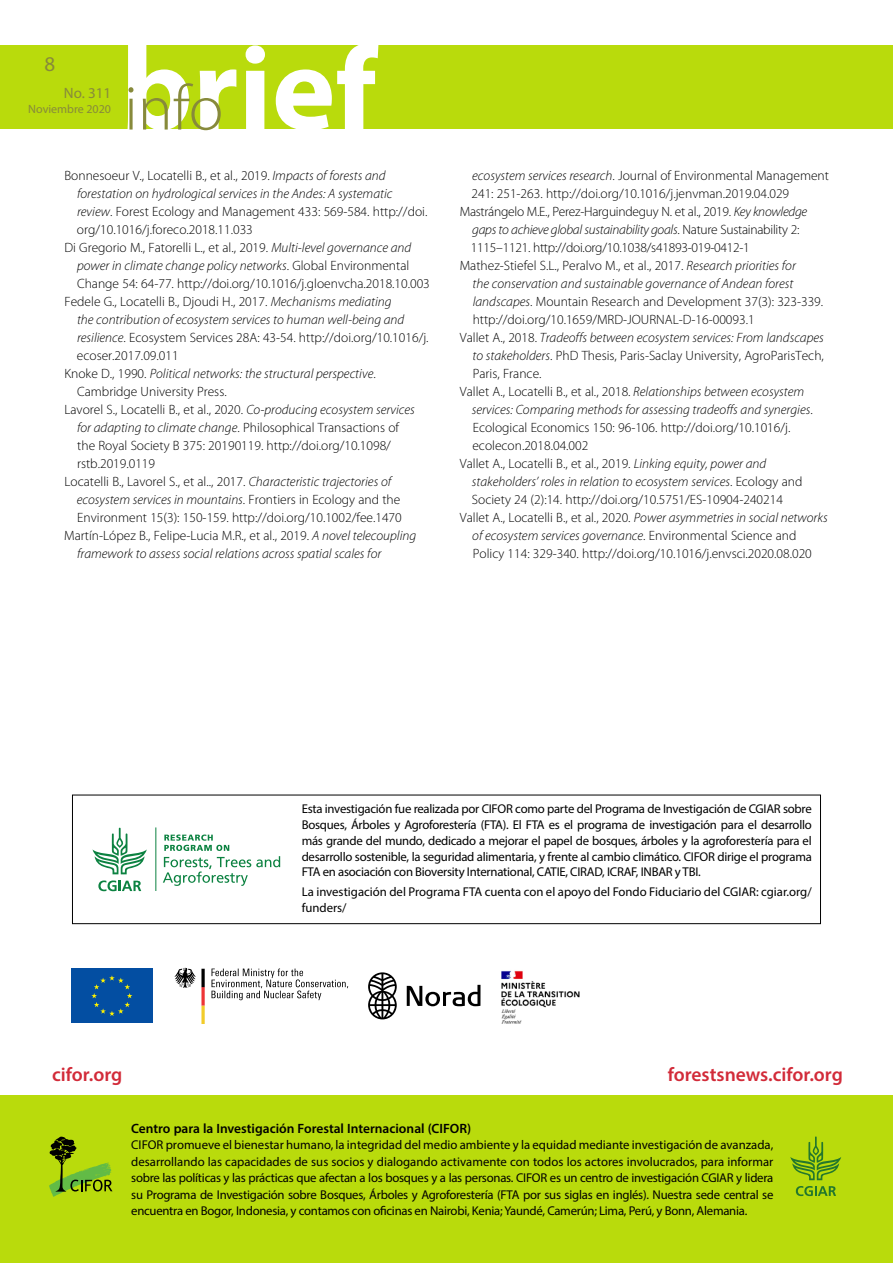
<style>
.page{position:relative;width:893px;height:1263px;background:#fff}
.page>*{position:absolute;margin:0;border:0;box-sizing:border-box;transform-origin:0 0}
.t1{font:21px "Myriad Pro";color:#878a3b}
.t2{font:600 19.5px "Myriad Pro";color:#d22b39}
.t3{font:15px "Myriad Pro";color:#878a3b}
.t4{font:300 15px "Myriad Pro";color:#878a3b}
.t5{font:300 13.5px "Myriad Pro";color:#000}
.t6{font:italic 300 13.5px "Myriad Pro";color:#000}
.t7{font:300 13.5px "Myriad Pro";letter-spacing:-.02em;color:#000}
.t8{font:italic 300 13.5px "Myriad Pro";letter-spacing:-.02em;color:#000}
.t9{font:600 13.5px "Myriad Pro";color:#000}
.t10{font:12.75px/16.5px "Myriad Pro";letter-spacing:-.02em;color:#000;text-align:justify}
.t11{font:12.75px/15.8px "Myriad Pro";color:#000}
.t12{font:12px "Myriad Pro";color:#878a3b}
.s1{font-style:italic}
.s2{font-style:normal}
</style>
<div class="page">
<div style="left:0;top:45px;width:893px;height:84px;background:#b9db0c"></div>
<svg style="left:128px;top:45px;width:250px;height:85px"></svg>
<div style="left:0;top:1096px;width:893px;height:167px;background:#b9db0c"></div>
<svg style="left:49px;top:1137px;width:63px;height:60px"></svg>
<svg style="left:790px;top:1136px;width:51px;height:44px"></svg>
<svg style="left:796px;top:1186px;width:40px;height:10px"></svg>
<div style="left:70px;top:967px;width:84px;height:57px;background:#034ea2"></div>
<svg style="left:91px;top:975px;width:41px;height:41px"></svg>
<svg style="left:174px;top:968px;width:31px;height:56px"></svg>
<svg style="left:212px;top:968px;width:136px;height:32px"></svg>
<svg style="left:407px;top:985px;width:73px;height:21px"></svg>
<svg style="left:368px;top:972px;width:29px;height:47px"></svg>
<img style="left:501px;top:970px;width:79px;height:54px">
<div style="left:72px;top:795px;width:749px;height:129px;border:1px solid #000"></div>
<svg style="left:92px;top:827px;width:55px;height:47px"></svg>
<svg style="left:98px;top:880px;width:43px;height:11px"></svg>
<svg style="left:163px;top:834px;width:117px;height:52px"></svg>
<hr style="left:156px;top:827px;width:1px;height:64px;background:#0c8241">
<h1 class="t1" style="left:45px;top:51px;width:12px">8</h1>
<p class="t4" style="left:73px;top:84px;width:39px">No. 20</p>
<p class="t12" style="left:28px;top:102px;width:84px">Noviembre 2020</p>
<p class="t3" style="left:64px;top:84px;width:49px">No. 311</p>
<p class="t5" style="left:64px;top:167px;width:323px">Bonnesoeur V., Locatelli B., et al., 2019. <span class="s1">Impacts of forests and</span></p>
<p class="t6" style="left:77px;top:185px;width:317px">forestation on hydrological services in the Andes: A systematic</p>
<p class="t5" style="left:77px;top:203px;width:352px"><span class="s1">review</span>. Forest Ecology and Management 433: 569-584. http://doi.</p>
<p class="t5" style="left:77px;top:221px;width:177px">org/10.1016/j.foreco.2018.11.033</p>
<p class="t5" style="left:64px;top:239px;width:348px">Di Gregorio M., Fatorelli L., et al., 2019. <span class="s1">Multi-level governance and</span></p>
<p class="t6" style="left:77px;top:257px;width:334px">power in climate change policy networks<span class="s2">. Global Environmental</span></p>
<p class="t5" style="left:77px;top:275px;width:354px">Change 54: 64-77. http://doi.org/10.1016/j.gloenvcha.2018.10.003</p>
<p class="t5" style="left:64px;top:293px;width:329px">Fedele G., Locatelli B., Djoudi H., 2017. <span class="s1">Mechanisms mediating</span></p>
<p class="t6" style="left:77px;top:311px;width:329px">the contribution of ecosystem services to human well-being and</p>
<p class="t5" style="left:77px;top:329px;width:353px"><span class="s1">resilience</span>. Ecosystem Services 28A: 43-54. http://doi.org/10.1016/j.</p>
<p class="t5" style="left:77px;top:347px;width:103px">ecoser.2017.09.011</p>
<p class="t6" style="left:64px;top:365px;width:313px"><span class="s2">Knoke D., 1990.</span> Political networks: the structural perspective<span class="s2">.</span></p>
<p class="t5" style="left:77px;top:383px;width:151px">Cambridge University Press.</p>
<p class="t5" style="left:64px;top:401px;width:352px">Lavorel S., Locatelli B., et al., 2020. <span class="s1">Co-producing ecosystem services</span></p>
<p class="t5" style="left:77px;top:419px;width:323px"><span class="s1">for adapting to climate change</span>. Philosophical Transactions of</p>
<p class="t5" style="left:77px;top:437px;width:315px">the Royal Society B 375: 20190119. http://doi.org/10.1098/</p>
<p class="t5" style="left:77px;top:455px;width:80px">rstb.2019.0119</p>
<p class="t5" style="left:64px;top:473px;width:328px">Locatelli B., Lavorel S., et al.., 2017. <span class="s1">Characteristic trajectories of</span></p>
<p class="t6" style="left:77px;top:491px;width:325px">ecosystem services in mountains<span class="s2">. Frontiers in Ecology and the</span></p>
<p class="t5" style="left:77px;top:509px;width:326px">Environment 15(3): 150-159. http://doi.org/10.1002/fee.1470</p>
<p class="t5" style="left:64px;top:527px;width:353px">Martín-López B., Felipe-Lucia M.R., et al., 2019. <span class="s1">A novel telecoupling</span></p>
<p class="t6" style="left:77px;top:545px;width:306px">framework to assess social relations across spatial scales for</p>
<p class="t5" style="left:472px;top:167px;width:358px"><span class="s1">ecosystem services research</span>. Journal of Environmental Management</p>
<p class="t5" style="left:471px;top:185px;width:319px">241: 251-263. http://doi.org/10.1016/j.jenvman.2019.04.029</p>
<p class="t7" style="left:460px;top:203px;width:349px">Mastrángelo M.E., Perez-Harguindeguy N. et al., 2019. <span class="s1">Key knowledge</span></p>
<p class="t8" style="left:472px;top:221px;width:329px">gaps to achieve global sustainability goals<span class="s2">. Nature Sustainability 2:</span></p>
<p class="t7" style="left:471px;top:239px;width:280px">1115–1121. http://doi.org/10.1038/s41893-019-0412-1</p>
<p class="t5" style="left:460px;top:257px;width:338px">Mathez-Stiefel S.L., Peralvo M., et al., 2017. <span class="s1">Research priorities for</span></p>
<p class="t6" style="left:472px;top:275px;width:322px">the conservation and sustainable governance of Andean forest</p>
<p class="t5" style="left:473px;top:293px;width:352px"><span class="s1">landscapes</span>. Mountain Research and Development 37(3): 323-339.</p>
<p class="t5" style="left:473px;top:311px;width:283px">http://doi.org/10.1659/MRD-JOURNAL-D-16-00093.1</p>
<p class="t6" style="left:460px;top:329px;width:366px"><span class="s2">Vallet A., 2018.</span> Tradeoffs between ecosystem services: From landscapes</p>
<p class="t5" style="left:472px;top:347px;width:353px"><span class="s1">to stakeholders</span>. PhD Thesis, Paris-Saclay University, AgroParisTech,</p>
<p class="t5" style="left:473px;top:365px;width:70px">Paris, France.</p>
<p class="t5" style="left:460px;top:383px;width:346px">Vallet A., Locatelli B., et al., 2018. <span class="s1">Relationships between ecosystem</span></p>
<p class="t6" style="left:472px;top:401px;width:342px">services: Comparing methods for assessing tradeoffs and synergies<span class="s2">.</span></p>
<p class="t5" style="left:473px;top:419px;width:319px">Ecological Economics 150: 96-106. http://doi.org/10.1016/j.</p>
<p class="t5" style="left:472px;top:437px;width:117px">ecolecon.2018.04.002</p>
<p class="t5" style="left:460px;top:455px;width:308px">Vallet A., Locatelli B., et al., 2019. <span class="s1">Linking equity, power and</span></p>
<p class="t6" style="left:472px;top:473px;width:332px">stakeholders’ roles in relation to ecosystem services<span class="s2">. Ecology and</span></p>
<p class="t5" style="left:472px;top:491px;width:312px">Society 24 (2):14. http://doi.org/10.5751/ES-10904-240214</p>
<p class="t5" style="left:460px;top:509px;width:369px">Vallet A., Locatelli B., et al., 2020. <span class="s1">Power asymmetries in social networks</span></p>
<p class="t6" style="left:472px;top:527px;width:326px">of ecosystem services governance<span class="s2">. Environmental Science and</span></p>
<p class="t5" style="left:473px;top:545px;width:341px">Policy 114: 329-340. http://doi.org/10.1016/j.envsci.2020.08.020</p>
<p class="t10" style="left:302px;top:801px;width:512px;line-height:15.8px">Esta investigación fue realizada por CIFOR como parte del Programa de Investigación de CGIAR sobre Bosques, Árboles y Agroforestería (FTA). El FTA es el programa de investigación para el desarrollo más grande del mundo, dedicado a mejorar el papel de bosques, árboles y la agroforestería para el desarrollo sostenible, la seguridad alimentaria, y frente al cambio climático. CIFOR dirige el programa FTA en asociación con Bioversity International, CATIE, CIRAD, ICRAF, INBAR y TBI.</p>
<p class="t11" style="left:302px;top:884px;width:512px">La investigación del Programa FTA cuenta con el apoyo del Fondo Fiduciario del CGIAR: cgiar.org/ funders/</p>
<h2 class="t2" style="left:52px;top:1062px;width:72px">cifor.org</h2>
<h2 class="t2" style="left:668px;top:1062px;width:177px">forestsnews.cifor.org</h2>
<p class="t9" style="left:131px;top:1120px;width:341px">Centro para la Investigación Forestal Internacional (CIFOR)</p>
<p class="t10" style="left:131px;top:1136px;width:644px">CIFOR promueve el bienestar humano, la integridad del medio ambiente y la equidad mediante investigación de avanzada, desarrollando las capacidades de sus socios y dialogando activamente con todos los actores involucrados, para informar sobre las políticas y las prácticas que afectan a los bosques y a las personas. CIFOR es un centro de investigación CGIAR y lidera su Programa de Investigación sobre Bosques, Árboles y Agroforestería (FTA por sus siglas en inglés). Nuestra sede central se encuentra en Bogor, Indonesia, y contamos con oficinas en Nairobi, Kenia; Yaundé, Camerún; Lima, Perú, y Bonn, Alemania.</p>
</div>
